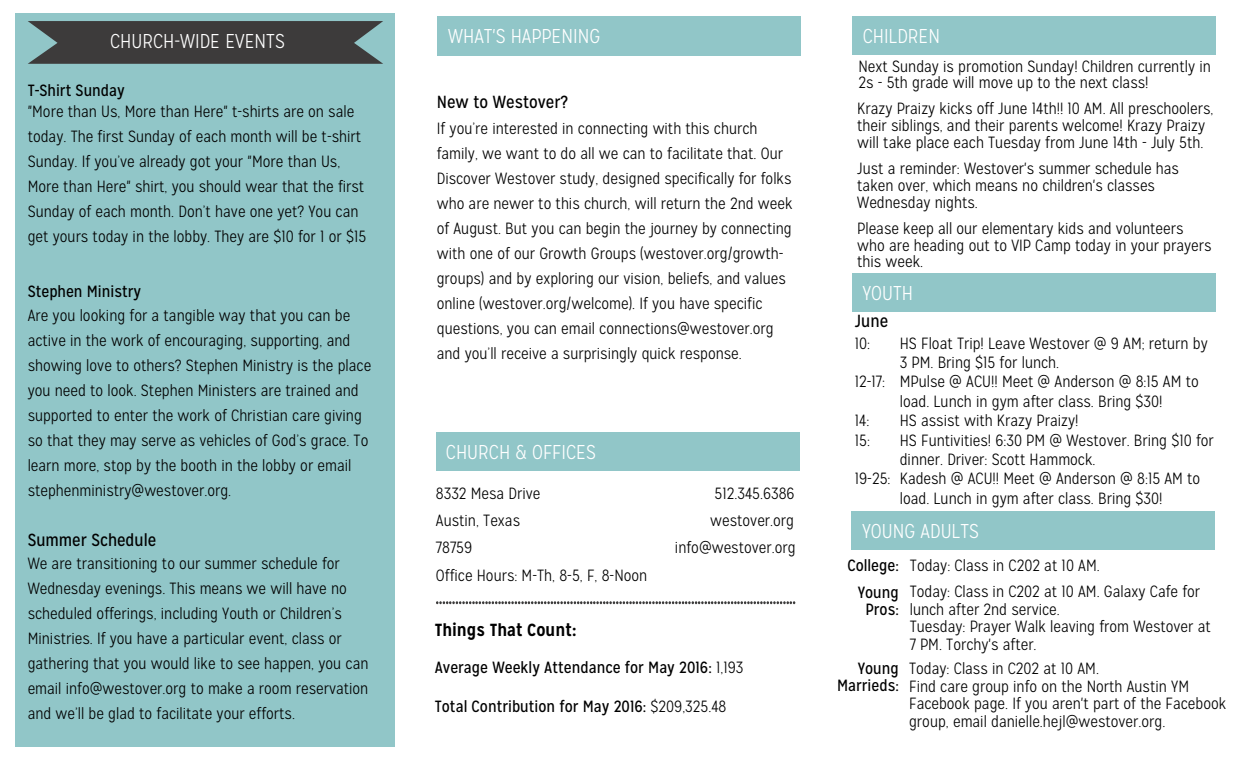
<style>
.page{position:relative;width:1260px;height:765px;background:#fff}
.page>*{position:absolute;margin:0;border:0;box-sizing:border-box;transform-origin:0 0}
.t1{font:300 20px "Mission Gothic";color:#fff}
.t2{font:17.5px "Mission Gothic";color:#000}
.t3{font:700 17.5px "Mission Gothic";color:#000}
.t4{font:300 16.25px/25px "Mission Gothic";color:#000}
.t5{font:16.25px/17.5px "Mission Gothic";color:#000;text-align:center}
.s1{font-weight:300}
.s2{font-weight:400}
</style>
<div class="page">
<div style="left:852px;top:273px;width:363px;height:38px;background:#91c6c8"></div>
<div style="left:15px;top:13px;width:380px;height:734px;background:#91c6c8"></div>
<svg style="left:28px;top:21px;width:355px;height:43px;background:#444747"></svg>
<div style="left:852px;top:511px;width:363px;height:39px;background:#91c6c8"></div>
<svg style="left:436px;top:601px;width:359px;height:3px"></svg>
<div style="left:436px;top:432px;width:363px;height:38px;background:#91c6c8"></div>
<div style="left:852px;top:16px;width:364px;height:38px;background:#91c6c8"></div>
<div style="left:437px;top:16px;width:363px;height:40px;background:#91c6c8"></div>
<p class="t1" style="left:110px;top:29px;width:176px">CHURCH-WIDE EVENTS</p>
<p class="t5" style="left:28px;top:81px;width:99px">T-Shirt Sunday</p>
<p class="t4" style="left:28px;top:99px;width:340px">"More than Us, More than Here" t-shirts are on sale today. The first Sunday of each month will be t-shirt Sunday. If you’ve already got your "More than Us, More than Here" shirt, you should wear that the first Sunday of each month. Don’t have one yet? You can get yours today in the lobby. They are $10 for 1 or $15</p>
<p class="t5" style="left:28px;top:283px;width:115px">Stephen Ministry</p>
<p class="t4" style="left:28px;top:303px;width:345px">Are you looking for a tangible way that you can be active in the work of encouraging, supporting, and showing love to others? Stephen Ministry is the place you need to look. Stephen Ministers are trained and supported to enter the work of Christian care giving so that they may serve as vehicles of God’s grace. To learn more, stop by the booth in the lobby or email stephenministry@westover.org.</p>
<p class="t2" style="left:28px;top:529px;width:130px">Summer Schedule</p>
<p class="t4" style="left:28px;top:551px;width:342px">We are transitioning to our summer schedule for Wednesday evenings. This means we will have no scheduled offerings, including Youth or Children’s Ministries. If you have a particular event, class or gathering that you would like to see happen, you can email info@westover.org to make a room reservation and we’ll be glad to facilitate your efforts.</p>
<p class="t1" style="left:448px;top:25px;width:154px">WHAT'S HAPPENING</p>
<p class="t2" style="left:437px;top:91px;width:133px">New to Westover?</p>
<p class="t4" style="left:437px;top:116px;width:357px">If you’re interested in connecting with this church family, we want to do all we can to facilitate that. Our Discover Westover study, designed specifically for folks who are newer to this church, will return the 2nd week of August. But you can begin the journey by connecting with one of our Growth Groups (westover.org/growth&shy;groups) and by exploring our vision, beliefs, and values online (westover.org/welcome). If you have specific questions, you can email connections@westover.org and you’ll receive a surprisingly quick response.</p>
<p class="t1" style="left:446px;top:440px;width:151px">CHURCH &amp; OFFICES</p>
<p class="t4" style="left:436px;top:481px;width:106px">8332 Mesa Drive</p>
<p class="t4" style="left:715px;top:481px;width:82px">512.345.6386</p>
<p class="t4" style="left:436px;top:508px;width:86px">Austin, Texas</p>
<p class="t4" style="left:710px;top:508px;width:85px">westover.org</p>
<p class="t4" style="left:436px;top:536px;width:38px">78759</p>
<p class="t4" style="left:675px;top:536px;width:122px">info@westover.org</p>
<p class="t4" style="left:436px;top:563px;width:213px">Office Hours: M-Th, 8-5, F, 8-Noon</p>
<p class="t3" style="left:435px;top:619px;width:143px">Things That Count:</p>
<p class="t5" style="left:435px;top:659px;width:310px">Average Weekly Attendance for May 2016: <span class="s1">1,193</span></p>
<p class="t5" style="left:435px;top:698px;width:293px">Total Contribution for May 2016: <span class="s1">$209,325.48</span></p>
<p class="t1" style="left:863px;top:24px;width:79px">CHILDREN</p>
<p class="t4" style="left:858px;top:58px;width:354px;line-height:16.2px">Next Sunday is promotion Sunday! Children currently in<br>2s - 5th grade will move up to the next class!</p>
<p class="t4" style="left:857px;top:100px;width:358px;line-height:16.9px">Krazy Praizy kicks off June 14th!! 10 AM. All preschoolers, their siblings, and their parents welcome! Krazy Praizy will take place each Tuesday from June 14th - July 5th.</p>
<p class="t4" style="left:857px;top:160px;width:323px;line-height:16.9px">Just a reminder: Westover's summer schedule has taken over, which means no children's classes<br>Wednesday nights.</p>
<p class="t4" style="left:857px;top:221px;width:356px;line-height:16.2px">Please keep all our elementary kids and volunteers who are heading out to VIP Camp today in your prayers this week.</p>
<p class="t1" style="left:862px;top:281px;width:52px">YOUTH</p>
<p class="t2" style="left:855px;top:310px;width:35px">June</p>
<p class="t4" style="left:855px;top:331px;width:17px">10:</p>
<p class="t4" style="left:900px;top:331px;width:310px">HS Float Trip! Leave Westover @ 9 AM; return by</p>
<p class="t4" style="left:900px;top:350px;width:161px">3 PM. Bring $15 for lunch.</p>
<p class="t4" style="left:855px;top:369px;width:346px">12-17: MPulse @ ACU!! Meet @ Anderson @ 8:15 AM to</p>
<p class="t4" style="left:900px;top:389px;width:264px">load. Lunch in gym after class. Bring $30!</p>
<p class="t4" style="left:855px;top:408px;width:16px">14:</p>
<p class="t4" style="left:900px;top:408px;width:180px">HS assist with Krazy Praizy!</p>
<p class="t4" style="left:855px;top:428px;width:17px">15:</p>
<p class="t4" style="left:900px;top:428px;width:316px">HS Funtivities! 6:30 PM @ Westover. Bring $10 for</p>
<p class="t4" style="left:900px;top:447px;width:197px">dinner. Driver: Scott Hammock.</p>
<p class="t4" style="left:855px;top:466px;width:347px">19-25: Kadesh @ ACU!! Meet @ Anderson @ 8:15 AM to</p>
<p class="t4" style="left:900px;top:486px;width:264px">load. Lunch in gym after class. Bring $30!</p>
<p class="t1" style="left:862px;top:519px;width:118px">YOUNG ADULTS</p>
<p class="t4" style="left:847px;top:553px;width:254px"><span class="s2">College:</span> Today: Class in C202 at 10 AM.</p>
<p class="t5" style="left:858px;top:583px;width:43px">Young<br>Pros:</p>
<p class="t4" style="left:910px;top:583px;width:303px;line-height:17.5px">Today: Class in C202 at 10 AM. Galaxy Cafe for lunch after 2nd service.<br>Tuesday: Prayer Walk leaving from Westover at 7 PM. Torchy's after.</p>
<p class="t5" style="left:837px;top:660px;width:63px;text-align:right">Young<br>Marrieds:</p>
<p class="t4" style="left:909px;top:660px;width:319px;line-height:17.5px">Today: Class in C202 at 10 AM.<br>Find care group info on the North Austin YM Facebook page. If you aren't part of the Facebook group, email danielle.hejl@westover.org.</p>
</div>
